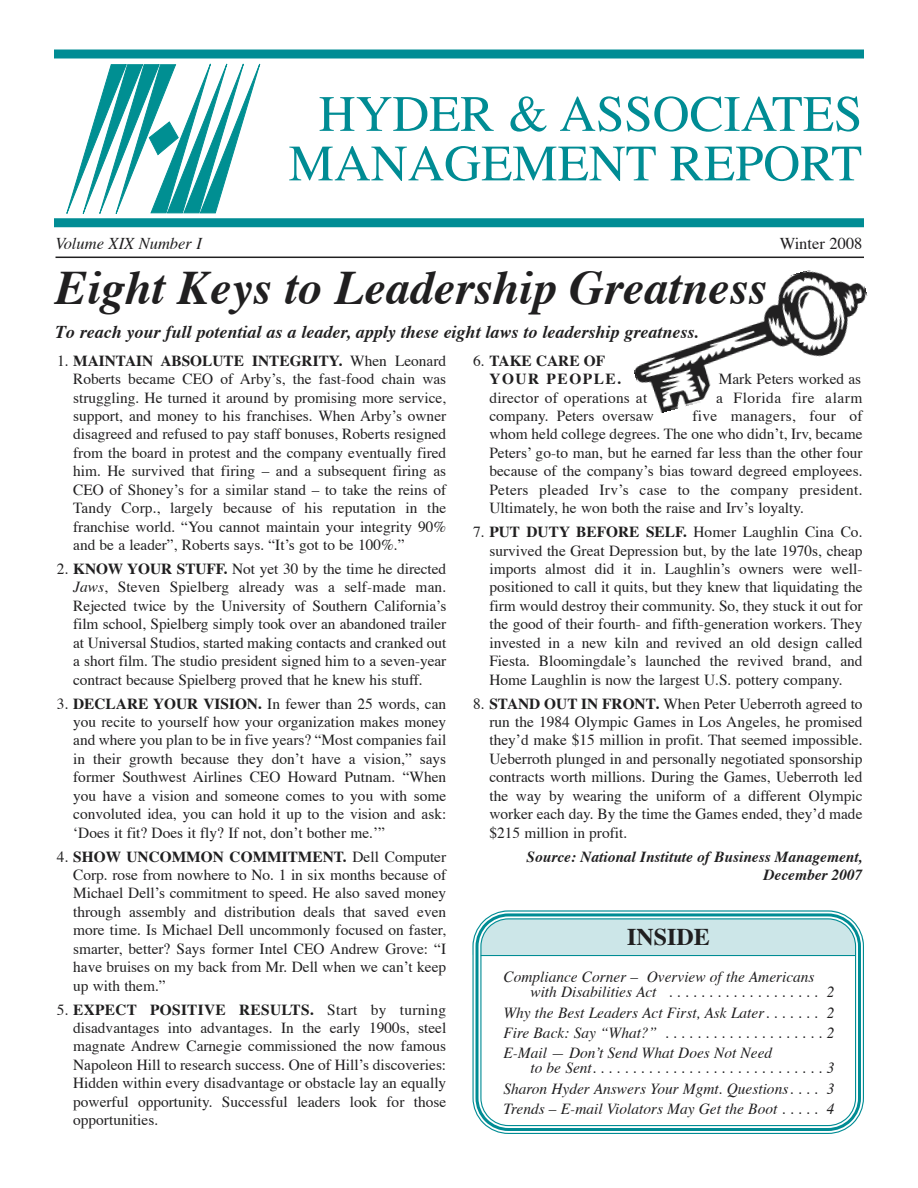
<style>
.page{position:relative;width:918px;height:1188px;background:#fff}
.page>*{position:absolute;margin:0;border:0;box-sizing:border-box;transform-origin:0 0}
.t1{font:51px/49.5px "Times";color:#008c94;text-align:center}
.t2{font:italic 700 48px "Times";color:#201f20}
.t3{font:700 24px "Times";color:#201f20}
.t4{font:italic 700 18px "Times";color:#201f20}
.t5{font:italic 16.5px "Times";color:#201f20}
.t6{font:16.5px "Times";color:#201f20}
.t7{font:15.3px/18.5px "Times";color:#201f20;text-align:justify}
.t8{font:italic 15.3px/20.4px "Times";color:#201f20;text-align:justify}
.t9{font:italic 700 15.3px/18.5px "Times";color:#201f20;text-align:right}
.t10{font:700 15.3px/18.5px "Times";letter-spacing:.1em;color:#201f20}
.t11{font:15.3px "Times";letter-spacing:.035em;color:#201f20}
.s1{font-weight:700}
.s2{font-style:italic}
.s3{font-weight:400}
</style>
<div class="page">
<svg style="left:472px;top:910px;width:392px;height:224px"></svg>
<svg style="left:474px;top:912px;width:388px;height:220px"></svg>
<svg style="left:480px;top:918px;width:377px;height:209px"></svg>
<hr style="left:481px;top:955px;width:375px;height:1px;background:#008c94">
<div style="left:54px;top:218px;width:810px;height:9px;background:#008c94"></div>
<div style="left:54px;top:50px;width:810px;height:8px;background:#008c94"></div>
<svg style="left:61px;top:49px;width:205px;height:179px"></svg>
<hr style="left:491px;top:961px;width:327px;height:1px;background:#fff">
<hr style="left:56px;top:257px;width:808px;height:1px;background:#201f20">
<img style="left:634px;top:270px;width:234px;height:143px">
<h1 class="t1" style="left:289px;top:93px;width:575px">HYDER &amp; ASSOCIATES<br>MANAGEMENT REPORT</h1>
<p class="t5" style="left:56px;top:237px;width:148px">Volume XIX Number I</p>
<p class="t6" style="left:780px;top:237px;width:84px">Winter 2008</p>
<h2 class="t2" style="left:56px;top:268px;width:713px">Eight Keys to Leadership Greatness</h2>
<p class="t4" style="left:56px;top:324px;width:645px">To reach your full potential as a leader, apply these eight laws to leadership greatness.</p>
<p class="t7" style="left:73px;top:353px;width:375px;text-indent:-16px">1. <span class="s1">MAINTAIN ABSOLUTE INTEGRITY.</span> When Leonard Roberts became CEO of Arbyís, the fast-food chain was struggling. He turned it around by promising more service, support, and money to his franchises. When Arbyís owner disagreed and refused to pay staff bonuses, Roberts resigned from the board in protest and the company eventually fired him. He survived that firing ñ and a subsequent firing as CEO of Shoneyís for a similar stand ñ to take the reins of Tandy Corp., largely because of his reputation in the franchise world. ìYou cannot maintain your integrity 90% and be a leaderî, Roberts says. ìItís got to be 100%.î</p>
<p class="t7" style="left:73px;top:561px;width:375px;text-indent:-16px">2. <span class="s1">KNOW YOUR STUFF.</span> Not yet 30 by the time he directed <span class="s2">Jaws</span>, Steven Spielberg already was a self-made man.<br>Rejected twice by the University of Southern Californiaís film school, Spielberg simply took over an abandoned trailer at Universal Studios, started making contacts and cranked out a short film. The studio president signed him to a seven-year contract because Spielberg proved that he knew his stuff.</p>
<p class="t7" style="left:73px;top:696px;width:375px;text-indent:-16px">3. <span class="s1">DECLARE YOUR VISION.</span> In fewer than 25 words, can you recite to yourself how your organization makes money and where you plan to be in five years? ìMost companies fail in their growth because they donít have a vision,î says former Southwest Airlines CEO Howard Putnam. ìWhen you have a vision and someone comes to you with some convoluted idea, you can hold it up to the vision and ask: ëDoes it fit? Does it fly? If not, donít bother me.íî</p>
<p class="t7" style="left:73px;top:849px;width:375px;text-indent:-16px">4. <span class="s1">SHOW UNCOMMON COMMITMENT.</span> Dell Computer Corp. rose from nowhere to No. 1 in six months because of Michael Dellís commitment to speed. He also saved money through assembly and distribution deals that saved even more time. Is Michael Dell uncommonly focused on faster, smarter, better? Says former Intel CEO Andrew Grove: ìI have bruises on my back from Mr. Dell when we canít keep up with them.î</p>
<p class="t7" style="left:73px;top:1002px;width:375px;text-indent:-16px">5. <span class="s1">EXPECT POSITIVE RESULTS.</span> Start by turning disadvantages into advantages. In the early 1900s, steel magnate Andrew Carnegie commissioned the now famous Napoleon Hill to research success. One of Hillís discoveries:<br>Hidden within every disadvantage or obstacle lay an equally powerful opportunity. Successful leaders look for those opportunities.</p>
<p class="t10" style="left:489px;top:353px;width:133px;text-indent:-16px"><span class="s3">6.</span> TAKE CARE OF<br>YOUR PEOPLE.</p>
<p class="t7" style="left:719px;top:371px;width:144px">Mark Peters worked as</p>
<p class="t7" style="left:489px;top:390px;width:159px">director of operations at</p>
<p class="t11" style="left:716px;top:391px;width:148px">a Florida fire alarm</p>
<p class="t7" style="left:489px;top:408px;width:166px">company. Peters oversaw</p>
<p class="t7" style="left:489px;top:408px;width:375px;text-indent:203px">five managers, four of whom held college degrees. The one who didnít, Irv, became Petersí go-to man, but he earned far less than the other four because of the companyís bias toward degreed employees.<br>Peters pleaded Irvís case to the company president.<br>Ultimately, he won both the raise and Irvís loyalty.</p>
<p class="t7" style="left:489px;top:524px;width:375px;text-indent:-16px">7. <span class="s1">PUT DUTY BEFORE SELF.</span> Homer Laughlin Cina Co. survived the Great Depression but, by the late 1970s, cheap imports almost did it in. Laughlinís owners were well&shy;positioned to call it quits, but they knew that liquidating the firm would destroy their community. So, they stuck it out for the good of their fourth- and fifth-generation workers. They invested in a new kiln and revived an old design called Fiesta. Bloomingdaleís launched the revived brand, and Home Laughlin is now the largest U.S. pottery company.</p>
<p class="t7" style="left:489px;top:696px;width:375px;text-indent:-16px">8. <span class="s1">STAND OUT IN FRONT.</span> When Peter Ueberroth agreed to run the 1984 Olympic Games in Los Angeles, he promised theyíd make $15 million in profit. That seemed impossible.<br>Ueberroth plunged in and personally negotiated sponsorship contracts worth millions. During the Games, Ueberroth led the way by wearing the uniform of a different Olympic worker each day. By the time the Games ended, theyíd made $215 million in profit.</p>
<p class="t9" style="left:527px;top:849px;width:337px">Source: National Institute of Business Management,<br>December 2007</p>
<h3 class="t3" style="left:627px;top:927px;width:84px">INSIDE</h3>
<p class="t8" style="left:530px;top:971px;width:306px;line-height:15px;text-indent:-27px">Compliance Corner ñ Overview of the Americans with Disabilities Act . . . . . . . . . . . . . . . . . . . 2</p>
<p class="t8" style="left:503px;top:1004px;width:333px">Why the Best Leaders Act First, Ask Later. . . . . . . 2<br>Fire Back: Say ìWhat?î . . . . . . . . . . . . . . . . . . . . 2<br>E-Mail ó Donít Send What Does Not Need</p>
<p class="t8" style="left:503px;top:1059px;width:333px;text-indent:27px">to be Sent. . . . . . . . . . . . . . . . . . . . . . . . . . . . . 3<br>Sharon Hyder Answers Your Mgmt. Questions . . . . 3<br>Trends ñ E-mail Violators May Get the Boot . . . . . 4</p>
</div>
